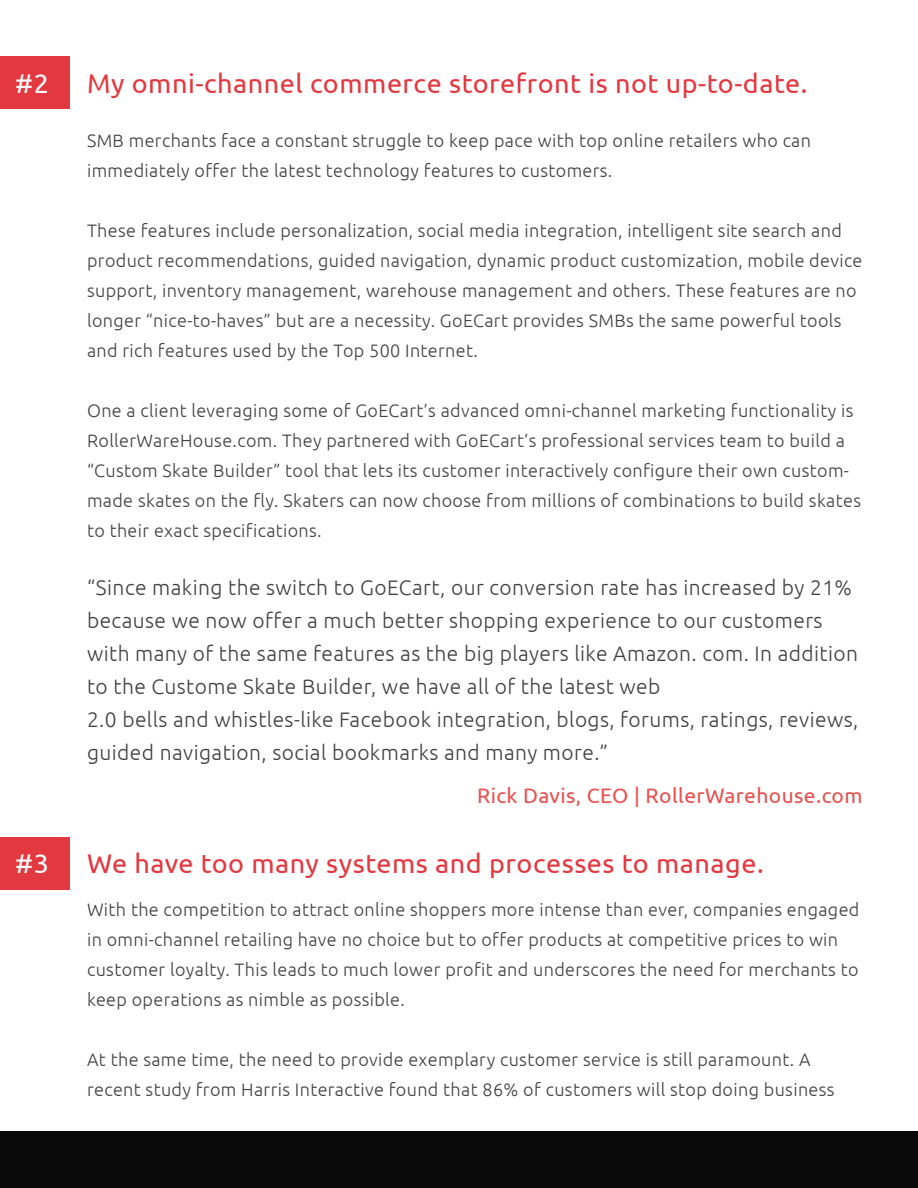
<style>
.page{position:relative;width:918px;height:1188px;background:#fff}
.page>*{position:absolute;margin:0;border:0;box-sizing:border-box;transform-origin:0 0}
.t1{font:27px "Ubuntu";letter-spacing:.02em;color:#e43840}
.t2{font:27px "Ubuntu";color:#fff}
.t3{font:300 21px/33px "Ubuntu";letter-spacing:.02em;color:#414042}
.t4{font:21px "Ubuntu";letter-spacing:.02em;color:#e6514e}
.t5{font:300 18px/30px "Ubuntu";letter-spacing:.02em;color:#414042}
</style>
<div class="page">
<div style="left:0;top:1132px;width:918px;height:56px;background:#0a0a0b"></div>
<div style="left:0;top:56px;width:69px;height:53px;background:#e43840"></div>
<div style="left:0;top:837px;width:69px;height:53px;background:#e43840"></div>
<h1 class="t2" style="left:15px;top:67px;width:35px">#2</h1>
<h1 class="t2" style="left:15px;top:848px;width:35px">#3</h1>
<h1 class="t1" style="left:87px;top:67px;width:722px">My omni-channel commerce storefront is not up-to-date.</h1>
<p class="t5" style="left:87px;top:125px;width:726px">SMB merchants face a constant struggle to keep pace with top online retailers who can immediately offer the latest technology features to customers.</p>
<p class="t5" style="left:87px;top:215px;width:777px">These features include personalization, social media integration, intelligent site search and product recommendations, guided navigation, dynamic product customization, mobile device support, inventory management, warehouse management and others. These features are no longer “nice-to-haves” but are a necessity. GoECart provides SMBs the same powerful tools and rich features used by the Top 500 Internet.</p>
<p class="t5" style="left:87px;top:395px;width:776px">One a client leveraging some of GoECart’s advanced omni-channel marketing functionality is RollerWareHouse.com. They partnered with GoECart’s professional services team to build a “Custom Skate Builder” tool that lets its customer interactively configure their own custom&shy;made skates on the fly. Skaters can now choose from millions of combinations to build skates to their exact specifications.</p>
<p class="t3" style="left:87px;top:571px;width:773px">“Since making the switch to GoECart, our conversion rate has increased by 21% because we now offer a much better shopping experience to our customers with many of the same features as the big players like Amazon. com. In addition to the Custome Skate Builder, we have all of the latest web<br>2.0 bells and whistles-like Facebook integration, blogs, forums, ratings, reviews, guided navigation, social bookmarks and many more.”</p>
<p class="t4" style="left:477px;top:783px;width:387px">Rick Davis, CEO | RollerWarehouse.com</p>
<h1 class="t1" style="left:87px;top:848px;width:678px">We have too many systems and processes to manage.</h1>
<p class="t5" style="left:87px;top:894px;width:774px">With the competition to attract online shoppers more intense than ever, companies engaged in omni-channel retailing have no choice but to offer products at competitive prices to win customer loyalty. This leads to much lower profit and underscores the need for merchants to keep operations as nimble as possible.</p>
<p class="t5" style="left:87px;top:1044px;width:749px">At the same time, the need to provide exemplary customer service is still paramount. A recent study from Harris Interactive found that 86% of customers will stop doing business</p>
</div>
